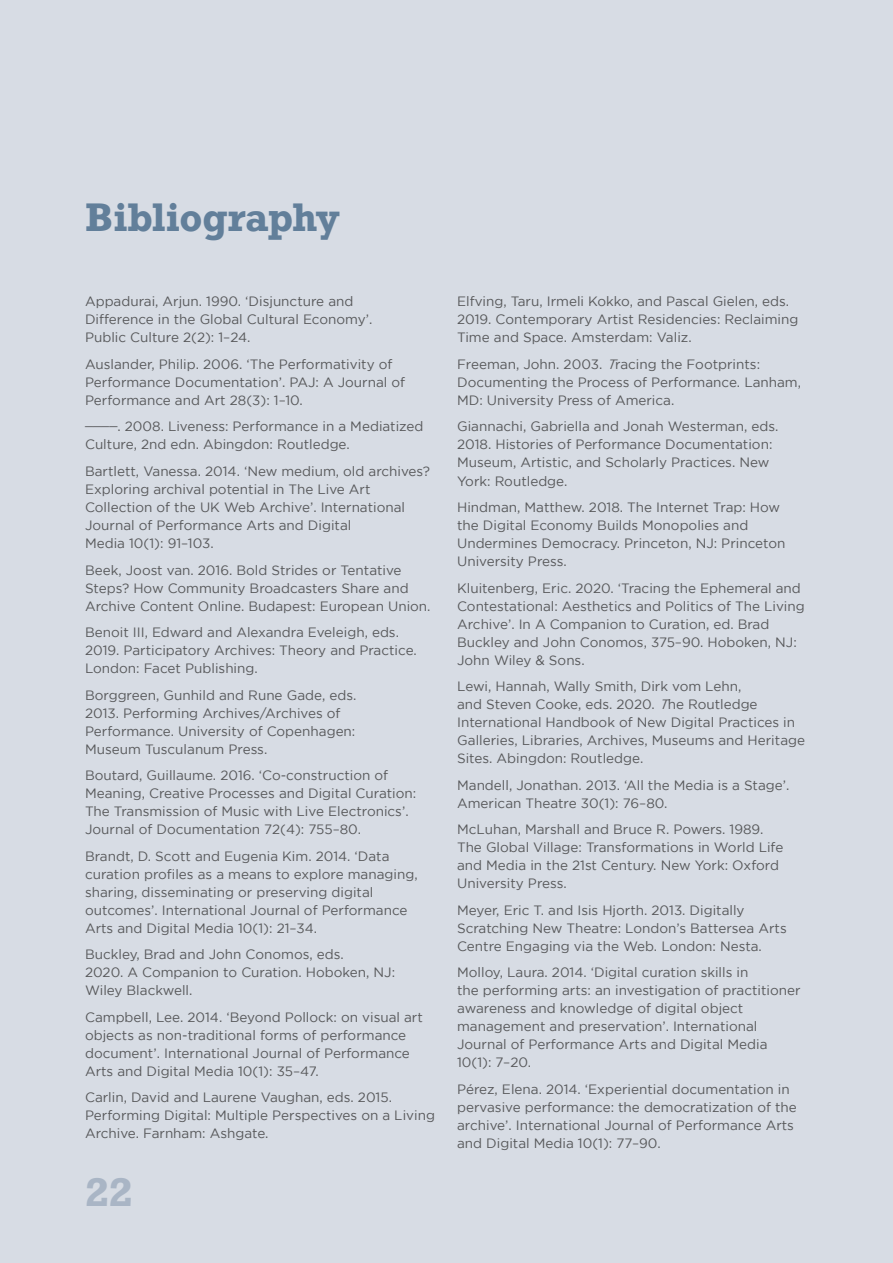
<style>
.page{position:relative;width:893px;height:1263px;background:#d7dce4}
.page>*{position:absolute;margin:0;border:0;box-sizing:border-box;transform-origin:0 0}
.t1{font:700 37.5px "Rockwell";letter-spacing:-.01em;color:#627f9a}
.t2{font:700 37.5px "Rockwell";color:#a9b5c5}
.t3{font:13.5px/18px "Gotham";color:#57585a}
.s1{font-style:italic}
</style>
<div class="page">
<p class="t1" style="left:85px;top:193px;width:257px">Bibliography</p>
<p class="t3" style="left:85px;top:292px;width:289px">Appadurai, Arjun. 1990. ‘Disjuncture and<br>Difference in the Global Cultural Economy’.<br>Public Culture 2(2): 1–24.</p>
<p class="t3" style="left:85px;top:355px;width:322px">Auslander, Philip. 2006. ‘The Performativity of<br>Performance Documentation’. PAJ: A Journal of<br>Performance and Art 28(3): 1–10.</p>
<p class="t3" style="left:85px;top:417px;width:340px">____. 2008. Liveness: Performance in a Mediatized<br>Culture, 2nd edn. Abingdon: Routledge.</p>
<p class="t3" style="left:85px;top:462px;width:347px">Bartlett, Vanessa. 2014. ‘New medium, old archives?<br>Exploring archival potential in The Live Art Collection of the UK Web Archive’. International Journal of Performance Arts and Digital<br>Media 10(1): 91–103.</p>
<p class="t3" style="left:85px;top:560px;width:347px">Beek, Joost van. 2016. Bold Strides or Tentative<br>Steps? How Community Broadcasters Share and<br>Archive Content Online. Budapest: European Union.</p>
<p class="t3" style="left:85px;top:623px;width:333px">Benoit III, Edward and Alexandra Eveleigh, eds.<br>2019. Participatory Archives: Theory and Practice.<br>London: Facet Publishing.</p>
<p class="t3" style="left:85px;top:685px;width:273px">Borggreen, Gunhild and Rune Gade, eds.<br>2013. Performing Archives/Archives of Performance. University of Copenhagen:<br>Museum Tusculanum Press.</p>
<p class="t3" style="left:85px;top:766px;width:333px">Boutard, Guillaume. 2016. ‘Co-construction of Meaning, Creative Processes and Digital Curation:<br>The Transmission of Music with Live Electronics’.<br>Journal of Documentation 72(4): 755–80.</p>
<p class="t3" style="left:85px;top:846px;width:334px">Brandt, D. Scott and Eugenia Kim. 2014. ‘Data curation profiles as a means to explore managing, sharing, disseminating or preserving digital outcomes’. International Journal of Performance Arts and Digital Media 10(1): 21–34.</p>
<p class="t3" style="left:85px;top:945px;width:312px">Buckley, Brad and John Conomos, eds.<br>2020. A Companion to Curation. Hoboken, NJ:<br>Wiley Blackwell.</p>
<p class="t3" style="left:85px;top:1007px;width:339px">Campbell, Lee. 2014. ‘Beyond Pollock: on visual art objects as non-traditional forms of performance document’. International Journal of Performance Arts and Digital Media 10(1): 35–47.</p>
<p class="t3" style="left:85px;top:1088px;width:351px">Carlin, David and Laurene Vaughan, eds. 2015.<br>Performing Digital: Multiple Perspectives on a Living<br>Archive. Farnham: Ashgate.</p>
<p class="t2" style="left:85px;top:1168px;width:49px">22</p>
<p class="t3" style="left:457px;top:292px;width:343px">Elfving, Taru, Irmeli Kokko, and Pascal Gielen, eds.<br>2019. Contemporary Artist Residencies: Reclaiming<br>Time and Space. Amsterdam: Valiz.</p>
<p class="t3" style="left:457px;top:355px;width:345px">Freeman, John. 2003. <span class="s1">T</span>racing the Footprints:<br>Documenting the Process of Performance. Lanham,<br>MD: University Press of America.</p>
<p class="t3" style="left:457px;top:417px;width:323px">Giannachi, Gabriella and Jonah Westerman, eds.<br>2018. Histories of Performance Documentation:<br>Museum, Artistic, and Scholarly Practices. New York: Routledge.</p>
<p class="t3" style="left:457px;top:498px;width:330px">Hindman, Matthew. 2018. The Internet Trap: How the Digital Economy Builds Monopolies and Undermines Democracy. Princeton, NJ: Princeton University Press.</p>
<p class="t3" style="left:457px;top:578px;width:349px">Kluitenberg, Eric. 2020. ‘Tracing the Ephemeral and Contestational: Aesthetics and Politics of The Living Archive’. In A Companion to Curation, ed. Brad Buckley and John Conomos, 375–90. Hoboken, NJ:<br>John Wiley &amp; Sons.</p>
<p class="t3" style="left:457px;top:677px;width:349px">Lewi, Hannah, Wally Smith, Dirk vom Lehn,<br>and Steven Cooke, eds. 2020. <span class="s1">T</span>he Routledge International Handbook of New Digital Practices in Galleries, Libraries, Archives, Museums and Heritage Sites. Abingdon: Routledge.</p>
<p class="t3" style="left:457px;top:775px;width:334px">Mandell, Jonathan. 2013. ‘All the Media is a Stage’.<br>American Theatre 30(1): 76–80.</p>
<p class="t3" style="left:457px;top:820px;width:328px">McLuhan, Marshall and Bruce R. Powers. 1989.<br>The Global Village: Transformations in World Life and Media in the 21st Century. New York: Oxford University Press.</p>
<p class="t3" style="left:457px;top:900px;width:331px">Meyer, Eric T. and Isis Hjorth. 2013. Digitally<br>Scratching New Theatre: London’s Battersea Arts<br>Centre Engaging via the Web. London: Nesta.</p>
<p class="t3" style="left:457px;top:963px;width:345px">Molloy, Laura. 2014. ‘Digital curation skills in<br>the performing arts: an investigation of practitioner awareness and knowledge of digital object management and preservation’. International Journal of Performance Arts and Digital Media 10(1): 7–20.</p>
<p class="t3" style="left:457px;top:1079px;width:341px">Pérez, Elena. 2014. ‘Experiential documentation in pervasive performance: the democratization of the archive’. International Journal of Performance Arts and Digital Media 10(1): 77–90.</p>
</div>
